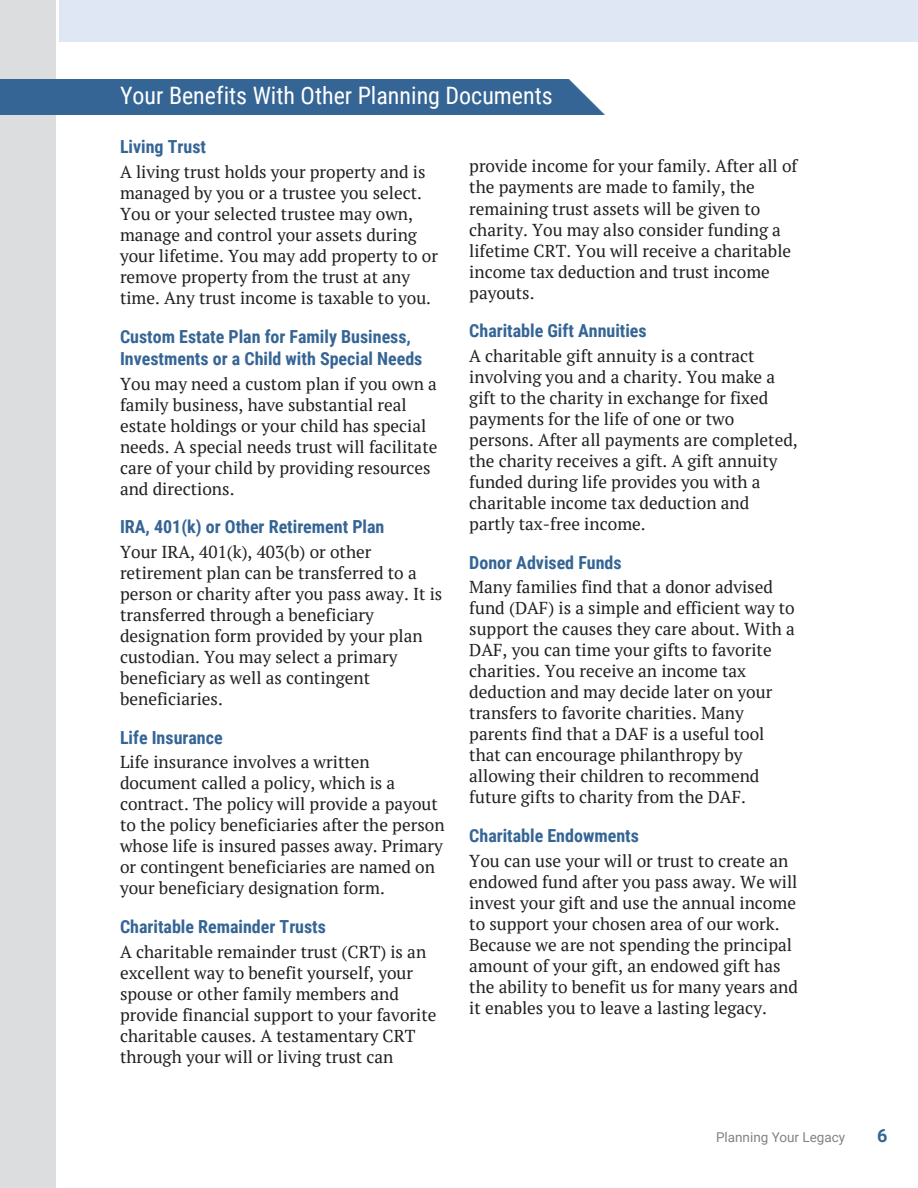
<style>
.page{position:relative;width:918px;height:1188px;background:#fff}
.page>*{position:absolute;margin:0;border:0;box-sizing:border-box;transform-origin:0 0}
.t1{font:24px "Roboto Condensed";color:#fff}
.t2{font:700 18px/22.5px "Roboto Condensed";color:#356595}
.t3{font:700 18px "Roboto";color:#356595}
.t4{font:17.25px/21px "PT Serif";color:#231f20}
.t5{font:13.5px "Roboto";color:#808285}
</style>
<div class="page">
<div style="left:58px;top:0;width:860px;height:42px;background:#dfe7f4"></div>
<div style="left:0;top:0;width:56px;height:1188px;background:#dcdddf"></div>
<div style="left:0;top:79px;width:613px;height:36px;background:#356595"></div>
<img style="left:569px;top:79px;width:44px;height:36px">
<p class="t1" style="left:120px;top:79px;width:434px">Your Benefits With Other Planning Documents</p>
<p class="t2" style="left:120px;top:135px;width:88px">Living Trust</p>
<p class="t4" style="left:120px;top:161px;width:319px">A living trust holds your property and is managed by you or a trustee you select.<br>You or your selected trustee may own, manage and control your assets during your lifetime. You may add property to or remove property from the trust at any time. Any trust income is taxable to you.</p>
<p class="t2" style="left:120px;top:324px;width:304px">Custom Estate Plan for Family Business,<br>Investments or a Child with Special Needs</p>
<p class="t4" style="left:120px;top:373px;width:319px">You may need a custom plan if you own a family business, have substantial real estate holdings or your child has special needs. A special needs trust will facilitate care of your child by providing resources and directions.</p>
<p class="t2" style="left:120px;top:515px;width:266px">IRA, 401(k) or Other Retirement Plan</p>
<p class="t4" style="left:120px;top:541px;width:324px">Your IRA, 401(k), 403(b) or other retirement plan can be transferred to a person or charity after you pass away. It is transferred through a beneficiary designation form provided by your plan custodian. You may select a primary beneficiary as well as contingent beneficiaries.</p>
<p class="t2" style="left:120px;top:725px;width:104px">Life Insurance</p>
<p class="t4" style="left:120px;top:752px;width:326px">Life insurance involves a written document called a policy, which is a contract. The policy will provide a payout to the policy beneficiaries after the person whose life is insured passes away. Primary or contingent beneficiaries are named on your beneficiary designation form.</p>
<p class="t2" style="left:120px;top:915px;width:207px">Charitable Remainder Trusts</p>
<p class="t4" style="left:120px;top:941px;width:318px">A charitable remainder trust (CRT) is an excellent way to benefit yourself, your spouse or other family members and provide financial support to your favorite charitable causes. A testamentary CRT through your will or living trust can</p>
<p class="t4" style="left:469px;top:156px;width:330px">provide income for your family. After all of the payments are made to family, the remaining trust assets will be given to charity. You may also consider funding a lifetime CRT. You will receive a charitable income tax deduction and trust income payouts.</p>
<p class="t2" style="left:469px;top:319px;width:179px">Charitable Gift Annuities</p>
<p class="t4" style="left:469px;top:345px;width:330px">A charitable gift annuity is a contract involving you and a charity. You make a gift to the charity in exchange for fixed payments for the life of one or two persons. After all payments are completed, the charity receives a gift. A gift annuity funded during life provides you with a charitable income tax deduction and partly tax-free income.</p>
<p class="t2" style="left:469px;top:550px;width:154px">Donor Advised Funds</p>
<p class="t4" style="left:469px;top:576px;width:327px">Many families find that a donor advised fund (DAF) is a simple and efficient way to support the causes they care about. With a DAF, you can time your gifts to favorite charities. You receive an income tax deduction and may decide later on your transfers to favorite charities. Many parents find that a DAF is a useful tool that can encourage philanthropy by allowing their children to recommend future gifts to charity from the DAF.</p>
<p class="t2" style="left:469px;top:824px;width:171px">Charitable Endowments</p>
<p class="t4" style="left:469px;top:850px;width:330px">You can use your will or trust to create an endowed fund after you pass away. We will invest your gift and use the annual income to support your chosen area of our work.<br>Because we are not spending the principal amount of your gift, an endowed gift has the ability to benefit us for many years and it enables you to leave a lasting legacy.</p>
<p class="t5" style="left:716px;top:1128px;width:131px">Planning Your Legacy</p>
<p class="t3" style="left:877px;top:1123px;width:12px">6</p>
</div>
